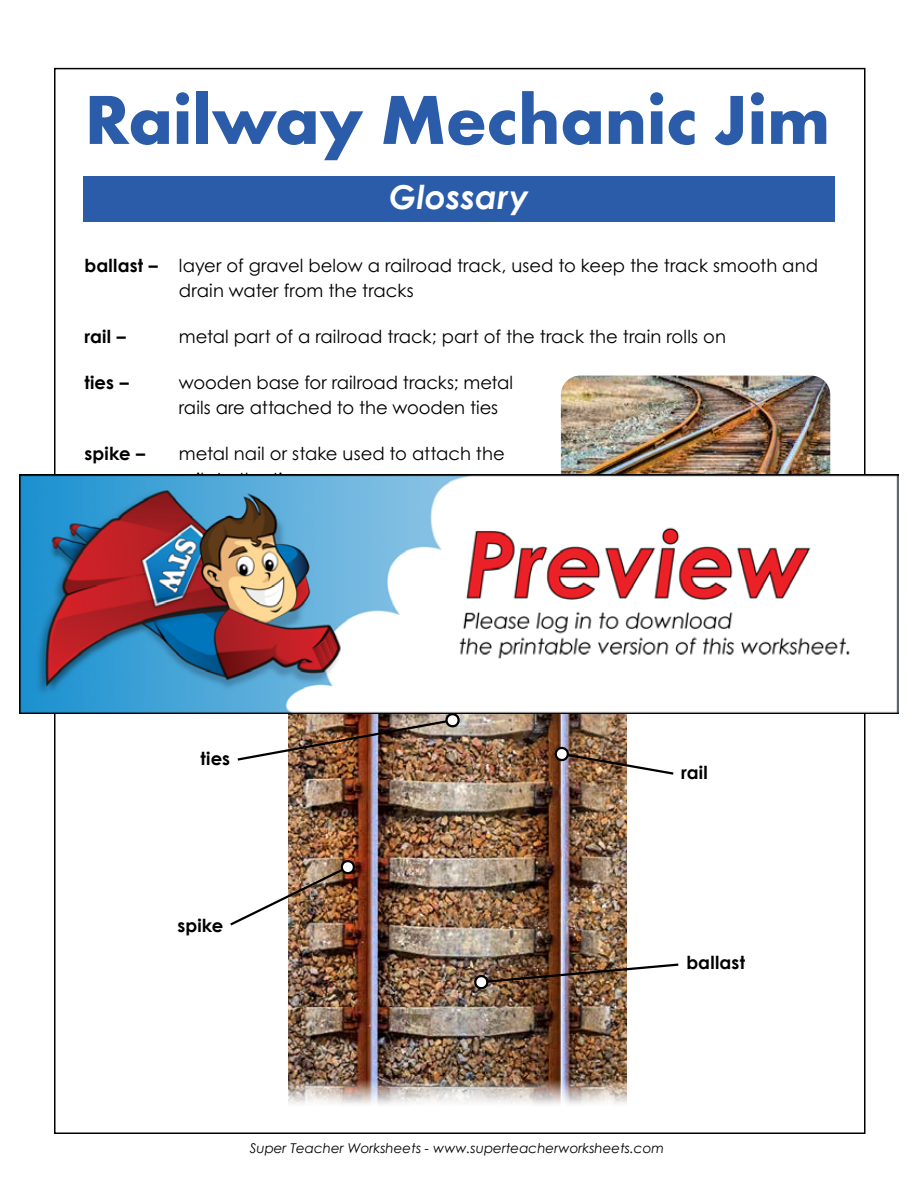
<style>
.page{position:relative;width:918px;height:1188px;background:#fff}
.page>*{position:absolute;margin:0;border:0;box-sizing:border-box;transform-origin:0 0}
.t1{font:700 72px "Aharoni";color:#2a5caa}
.t2{font:italic 700 33px "Century STW3";letter-spacing:.01em;color:#fff}
.t3{font:18px/25.5px "Century STW4";color:#000}
.t4{font:700 18px "Century STW4";letter-spacing:.01em;color:#000}
.t5{font:italic 13.5px "Century Gothic 2";color:#000}
.s1{font-weight:700}
</style>
<div class="page">
<img style="left:289px;top:714px;width:338px;height:365px">
<img style="left:288px;top:1079px;width:339px;height:25px">
<div style="left:83px;top:176px;width:752px;height:46px;background:#2a5caa"></div>
<img style="left:561px;top:376px;width:269px;height:98px">
<img style="left:553px;top:745px;width:121px;height:31px">
<img style="left:230px;top:860px;width:128px;height:67px">
<img style="left:237px;top:714px;width:225px;height:48px">
<img style="left:472px;top:962px;width:207px;height:27px">
<img style="left:20px;top:474px;width:878px;height:240px">
<h1 class="t1" style="left:85px;top:91px;width:747px">Railway Mechanic Jim</h1>
<h2 class="t2" style="left:389px;top:172px;width:141px">Glossary</h2>
<p class="t3" style="left:179px;top:252px;width:641px;text-indent:-94px"><span class="s1">ballast –</span> layer of gravel below a railroad track, used to keep the track smooth and drain water from the tracks</p>
<p class="t4" style="left:84px;top:323px;width:43px">rail –</p>
<p class="t3" style="left:179px;top:324px;width:549px">metal part of a railroad track; part of the track the train rolls on</p>
<p class="t4" style="left:84px;top:369px;width:46px">ties –</p>
<p class="t3" style="left:179px;top:369px;width:336px">wooden base for railroad tracks; metal rails are attached to the wooden ties</p>
<p class="t4" style="left:84px;top:440px;width:62px">spike –</p>
<p class="t3" style="left:179px;top:441px;width:327px">metal nail or stake used to attach the</p>
<p class="t4" style="left:201px;top:745px;width:31px">ties</p>
<p class="t4" style="left:177px;top:912px;width:48px">spike</p>
<p class="t4" style="left:681px;top:759px;width:28px">rail</p>
<p class="t4" style="left:686px;top:948px;width:60px">ballast</p>
<p class="t5" style="left:250px;top:1139px;width:416px">Super Teacher Worksheets - www.superteacherworksheets.com</p>
</div>
